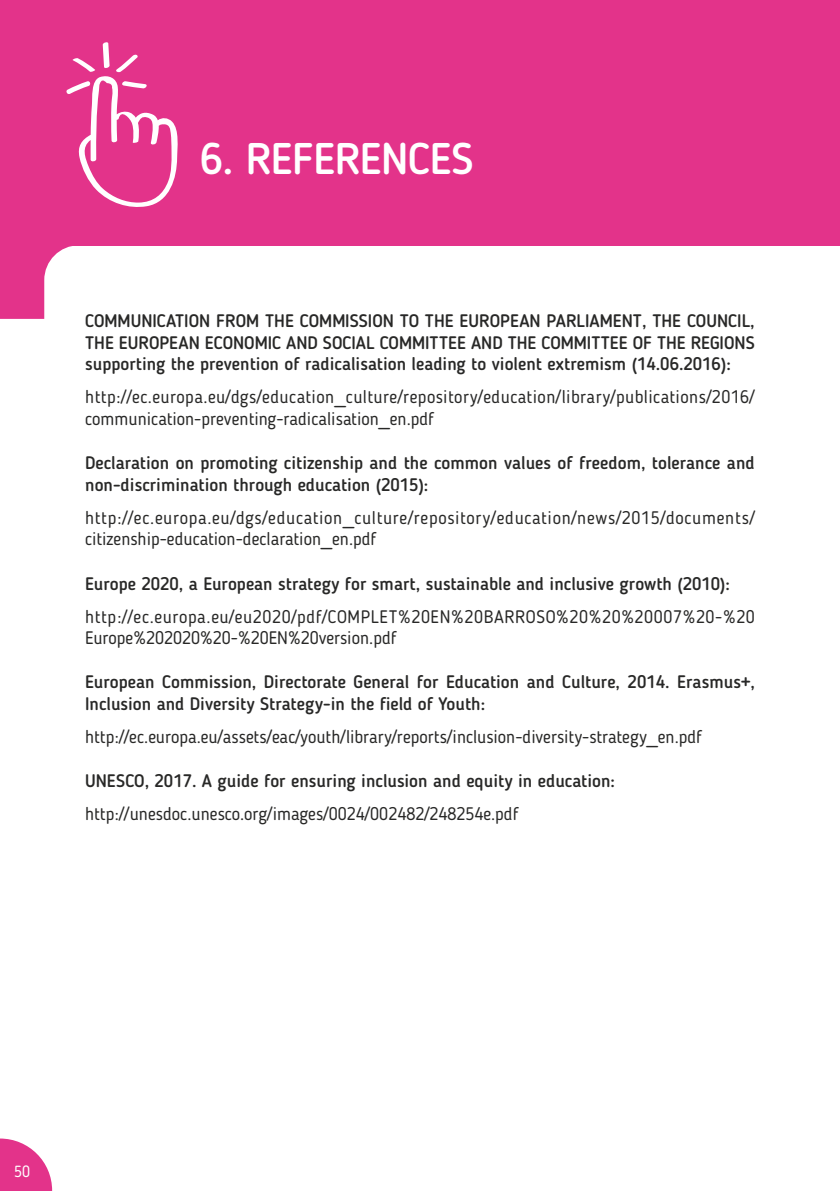
<style>
.page{position:relative;width:840px;height:1191px;background:#fff}
.page>*{position:absolute;margin:0;border:0;box-sizing:border-box;transform-origin:0 0}
.t1{font:500 44px "Blogger Sans";letter-spacing:-.01em;color:#fff}
.t2{font:500 18px/21.6px "Blogger Sans";color:#282827}
.t3{font:18px "Blogger Sans";color:#282827}
.t4{font:18px/21.6px "Blogger Sans";letter-spacing:.02em;color:#282827}
.t5{font:18px/21.6px "Blogger Sans";letter-spacing:.035em;color:#282827}
.t6{font:18px/21.6px "Blogger Sans";letter-spacing:.03em;color:#282827}
.t7{font:16px "Blogger Sans";color:#fff}
</style>
<div class="page">
<svg style="left:0;top:1138px;width:52px;height:53px"></svg>
<div style="left:0;top:0;width:839px;height:245px;background:#e3338a"></div>
<svg style="left:0;top:42px;width:180px;height:277px"></svg>
<h1 class="t1" style="left:200px;top:133px;width:275px">6. REFERENCES</h1>
<p class="t2" style="left:85px;top:310px;width:670px;text-align:justify">COMMUNICATION FROM THE COMMISSION TO THE EUROPEAN PARLIAMENT, THE COUNCIL, THE EUROPEAN ECONOMIC AND SOCIAL COMMITTEE AND THE COMMITTEE OF THE REGIONS supporting the prevention of radicalisation leading to violent extremism (14.06.2016):</p>
<p class="t4" style="left:85px;top:386px;width:670px">http://ec.europa.eu/dgs/education_culture/repository/education/library/publications/2016/ communication-preventing-radicalisation_en.pdf</p>
<p class="t2" style="left:85px;top:452px;width:670px">Declaration on promoting citizenship and the common values of freedom, tolerance and non-discrimination through education (2015):</p>
<p class="t5" style="left:85px;top:506px;width:670px">http://ec.europa.eu/dgs/education_culture/repository/education/news/2015/documents/ citizenship-education-declaration_en.pdf</p>
<p class="t2" style="left:85px;top:572px;width:646px">Europe 2020, a European strategy for smart, sustainable and inclusive growth (2010):</p>
<p class="t6" style="left:85px;top:605px;width:671px">http://ec.europa.eu/eu2020/pdf/COMPLET%20EN%20BARROSO%20%20%20007%20-%20<br>Europe%202020%20-%20EN%20version.pdf</p>
<p class="t2" style="left:85px;top:671px;width:671px">European Commission, Directorate General for Education and Culture, 2014. Erasmus+,<br>Inclusion and Diversity Strategy-in the field of Youth:</p>
<p class="t3" style="left:85px;top:726px;width:618px">http://ec.europa.eu/assets/eac/youth/library/reports/inclusion-diversity-strategy_en.pdf</p>
<p class="t2" style="left:85px;top:770px;width:531px">UNESCO, 2017. A guide for ensuring inclusion and equity in education:</p>
<p class="t3" style="left:85px;top:803px;width:434px">http://unesdoc.unesco.org/images/0024/002482/248254e.pdf</p>
<p class="t7" style="left:14px;top:1162px;width:17px">50</p>
</div>
